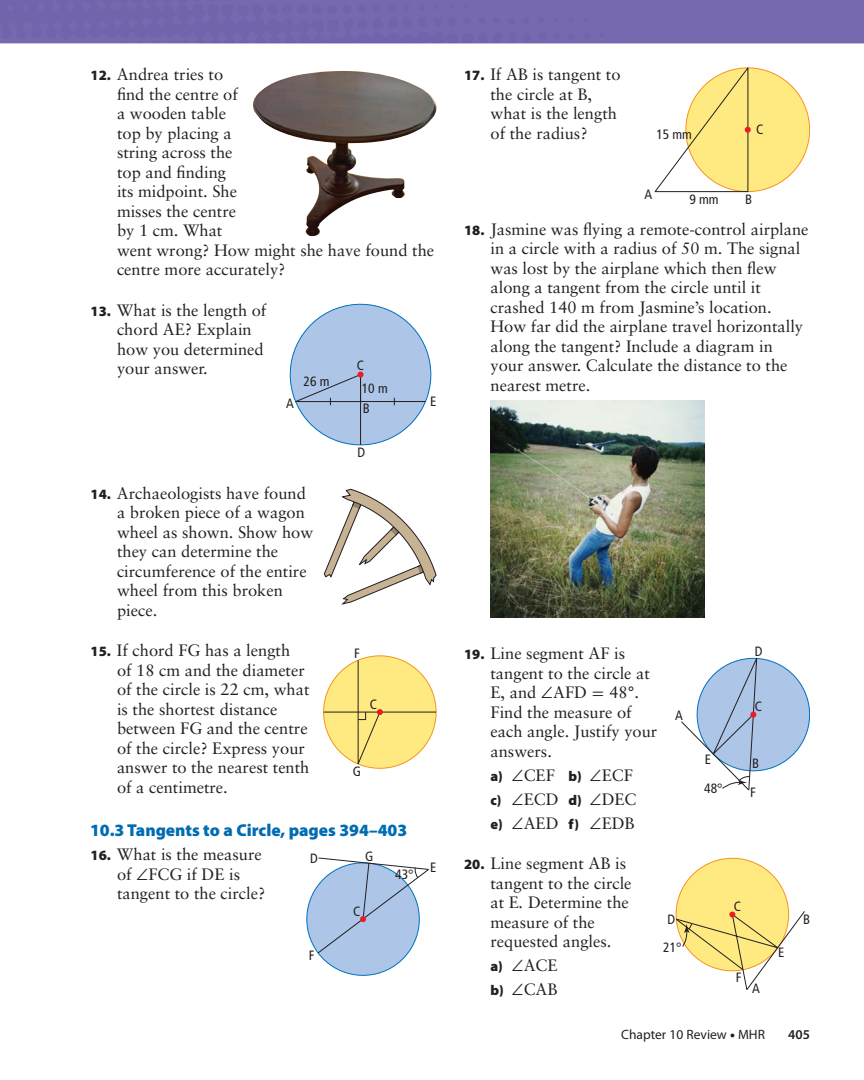
<style>
.page{position:relative;width:864px;height:1080px;background:#fff}
.page>*{position:absolute;margin:0;border:0;box-sizing:border-box;transform-origin:0 0}
.t1{font:900 17.25px "Myriad Pro";color:#006cb2}
.t2{font:16.5px/19.5px "Sabon";color:#231f20}
.t3{font:condensed 13.5px/20.5px "Frutiger";color:#231f20}
.t4{font:13.5px "Myriad Pro";color:#231f20}
.t5{font:600 13.5px "Myriad Pro";color:#231f20}
.s1{font-family:"Myriad Pro";font-weight:900;font-size:14.25px}
.s2{font-family:"Uni Math"}
.s3{font-style:italic}
.s4{font-weight:900}
</style>
<div class="page">
<img style="left:0;top:0;width:864px;height:111px">
<img style="left:253px;top:71px;width:183px;height:165px">
<svg style="left:289px;top:303px;width:143px;height:143px"></svg>
<svg style="left:323px;top:489px;width:113px;height:116px"></svg>
<svg style="left:323px;top:655px;width:113px;height:114px"></svg>
<svg style="left:306px;top:857px;width:123px;height:119px"></svg>
<svg style="left:654px;top:66px;width:156px;height:127px"></svg>
<img style="left:490px;top:401px;width:215px;height:216px">
<svg style="left:681px;top:657px;width:129px;height:134px"></svg>
<svg style="left:675px;top:857px;width:130px;height:133px"></svg>
<p class="t2" style="left:117px;top:66px;width:319px;text-indent:-26px"><span class="s1">12.</span> Andrea tries to<br>find the centre of<br>a wooden table<br>top by placing a<br>string across the<br>top and finding<br>its midpoint. She<br>misses the centre<br>by 1 cm. What<br>went wrong? How might she have found the centre more accurately?</p>
<p class="t2" style="left:91px;top:302px;width:177px"><span class="s1">13.</span> What is the length of</p>
<p class="t2" style="left:117px;top:321px;width:148px">chord AE? Explain how you determined your answer.</p>
<p class="t3" style="left:357px;top:356px;width:9px">C</p>
<p class="t3" style="left:304px;top:372px;width:27px">26 m</p>
<p class="t3" style="left:362px;top:379px;width:27px">10 m<br>B</p>
<p class="t3" style="left:358px;top:443px;width:9px">D</p>
<p class="t3" style="left:286px;top:394px;width:9px">A</p>
<p class="t3" style="left:430px;top:392px;width:8px">E</p>
<p class="t2" style="left:117px;top:485px;width:198px;text-indent:-26px"><span class="s1">14.</span> Archaeologists have found a broken piece of a wagon wheel as shown. Show how they can determine the circumference of the entire wheel from this broken piece.</p>
<p class="t2" style="left:91px;top:642px;width:201px"><span class="s1">15.</span> If chord FG has a length</p>
<p class="t3" style="left:354px;top:645px;width:7px">F</p>
<p class="t2" style="left:117px;top:662px;width:194px">of 18 cm and the diameter of the circle is 22 cm, what is the shortest distance between FG and the centre of the circle? Express your answer to the nearest tenth of a centimetre.</p>
<p class="t1" style="left:90px;top:824px;width:319px">10.3 Tangents to a Circle, pages 394–403</p>
<p class="t2" style="left:91px;top:846px;width:173px"><span class="s1">16.</span> What is the measure</p>
<p class="t3" style="left:370px;top:695px;width:9px">C</p>
<p class="t3" style="left:353px;top:762px;width:10px">G</p>
<p class="t3" style="left:310px;top:849px;width:9px">D</p>
<p class="t3" style="left:365px;top:847px;width:10px">G</p>
<p class="t2" style="left:117px;top:866px;width:150px">of <span class="s2">∠</span>FCG if DE is tangent to the circle?</p>
<p class="t3" style="left:309px;top:947px;width:7px">F</p>
<p class="t3" style="left:353px;top:902px;width:9px">C</p>
<p class="t3" style="left:395px;top:865px;width:20px">43°</p>
<p class="t3" style="left:430px;top:859px;width:8px">E</p>
<p class="t2" style="left:464px;top:66px;width:158px"><span class="s1">17.</span> If AB is tangent to</p>
<p class="t2" style="left:490px;top:86px;width:128px">the circle at B, what is the length of the radius?</p>
<p class="t3" style="left:656px;top:125px;width:37px">15 mm</p>
<p class="t3" style="left:756px;top:120px;width:9px">C</p>
<p class="t3" style="left:644px;top:185px;width:9px">A</p>
<p class="t3" style="left:689px;top:190px;width:31px">9 mm</p>
<p class="t3" style="left:745px;top:191px;width:9px">B</p>
<p class="t2" style="left:491px;top:221px;width:320px;text-indent:-26px"><span class="s1">18.</span> Jasmine was flying a remote-control airplane in a circle with a radius of 50 m. The signal was lost by the airplane which then flew along a tangent from the circle until it crashed 140 m from Jasmine’s location.<br>How far did the airplane travel horizontally along the tangent? Include a diagram in your answer. Calculate the distance to the nearest metre.</p>
<p class="t2" style="left:464px;top:645px;width:163px"><span class="s1">19.</span> Line segment AF is</p>
<p class="t2" style="left:490px;top:665px;width:168px">tangent to the circle at<br>E, and <span class="s2">∠</span>AFD <span class="s2">=</span> 48°.<br>Find the measure of each angle. Justify your answers.</p>
<p class="t2" style="left:490px;top:764px;width:148px;line-height:24px"><span class="s1">a)</span> <span class="s2">∠</span>CEF <span class="s1">b)</span> <span class="s2">∠</span>ECF <span class="s1">c)</span> <span class="s2">∠</span>ECD <span class="s1">d)</span> <span class="s2">∠</span>DEC <span class="s1">e)</span> <span class="s2">∠</span>AED <span class="s1">f)</span> <span class="s2">∠</span>EDB</p>
<p class="t2" style="left:464px;top:855px;width:163px"><span class="s1">20.</span> Line segment AB is</p>
<p class="t3" style="left:675px;top:706px;width:9px">A</p>
<p class="t3" style="left:705px;top:750px;width:8px">E</p>
<p class="t3" style="left:704px;top:779px;width:20px">48°</p>
<p class="t3" style="left:755px;top:642px;width:9px">D</p>
<p class="t3" style="left:755px;top:697px;width:9px">C</p>
<p class="t3" style="left:752px;top:754px;width:9px">B</p>
<p class="t3" style="left:750px;top:783px;width:7px">F</p>
<p class="t2" style="left:490px;top:875px;width:143px">tangent to the circle at E<span class="s3">.</span> Determine the measure of the requested angles.</p>
<p class="t2" style="left:490px;top:955px;width:69px;line-height:24px"><span class="s1">a)</span> <span class="s2">∠</span>ACE <span class="s1">b)</span> <span class="s2">∠</span>CAB</p>
<p class="t4" style="left:621px;top:1030px;width:145px">Chapter 10 Review <span class="s4">•</span> MHR</p>
<p class="t5" style="left:788px;top:1030px;width:23px">405</p>
<p class="t3" style="left:734px;top:897px;width:9px">C</p>
<p class="t3" style="left:668px;top:910px;width:9px">D</p>
<p class="t3" style="left:803px;top:911px;width:9px">B</p>
<p class="t3" style="left:663px;top:938px;width:20px">21°</p>
<p class="t3" style="left:778px;top:944px;width:8px">E</p>
<p class="t3" style="left:736px;top:968px;width:7px">F</p>
<p class="t3" style="left:752px;top:979px;width:9px">A</p>
</div>
